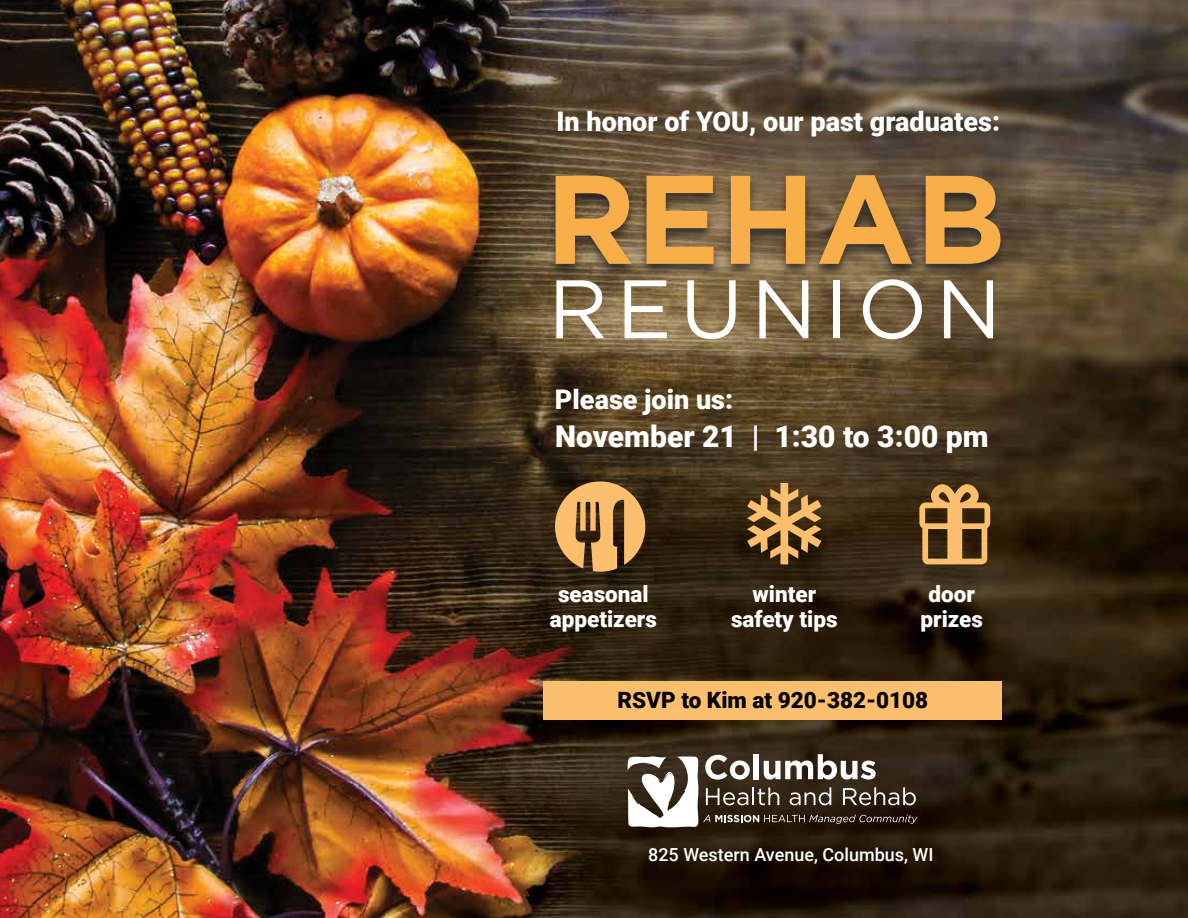
<style>
.page{position:relative;width:1188px;height:918px;background:#fff}
.page>*{position:absolute;margin:0;border:0;box-sizing:border-box;transform-origin:0 0}
.t1{font:700 125.7px "Gotham";color:#f8af4a}
.t2{font:82.8px "Gotham";letter-spacing:.1em;color:#fff}
.t3{font:900 30px "Roboto";color:#fff}
.t4{font:900 27px "Roboto";color:#fff}
.t5{font:900 22.5px/25.5px "Roboto";color:#fff;text-align:center}
.t6{font:900 22.5px "Roboto";color:#030202}
.t7{font:500 18px "Roboto";color:#fff}
</style>
<div class="page">
<img style="left:0;top:0;width:1188px;height:918px">
<div style="left:547px;top:174px;width:462px;height:105px;background:#231f20;opacity:.75"></div>
<svg style="left:919px;top:484px;width:71px;height:80px;background:#99713d"></svg>
<svg style="left:555px;top:481px;width:90px;height:91px;background:#a87e47"></svg>
<svg style="left:747px;top:483px;width:75px;height:81px;background:#8c6838"></svg>
<div style="left:544px;top:681px;width:458px;height:39px;background:#fdbe6e"></div>
<svg style="left:628px;top:754px;width:290px;height:74px"></svg>
<p class="t4" style="left:556px;top:103px;width:445px">In honor of YOU, our past graduates:</p>
<h1 class="t1" style="left:545px;top:136px;width:462px">REHAB</h1>
<h2 class="t2" style="left:548px;top:256px;width:455px">REUNION</h2>
<p class="t4" style="left:555px;top:381px;width:180px">Please join us:</p>
<h3 class="t3" style="left:555px;top:415px;width:435px">November 21 | 1:30 to 3:00 pm</h3>
<p class="t5" style="left:550px;top:580px;width:109px">seasonal appetizers</p>
<p class="t5" style="left:731px;top:580px;width:108px">winter safety tips</p>
<p class="t5" style="left:920px;top:580px;width:64px">door prizes</p>
<p class="t6" style="left:617px;top:684px;width:312px">RSVP to Kim at 920-382-0108</p>
<p class="t7" style="left:648px;top:842px;width:287px">825 Western Avenue, Columbus, WI</p>
</div>
